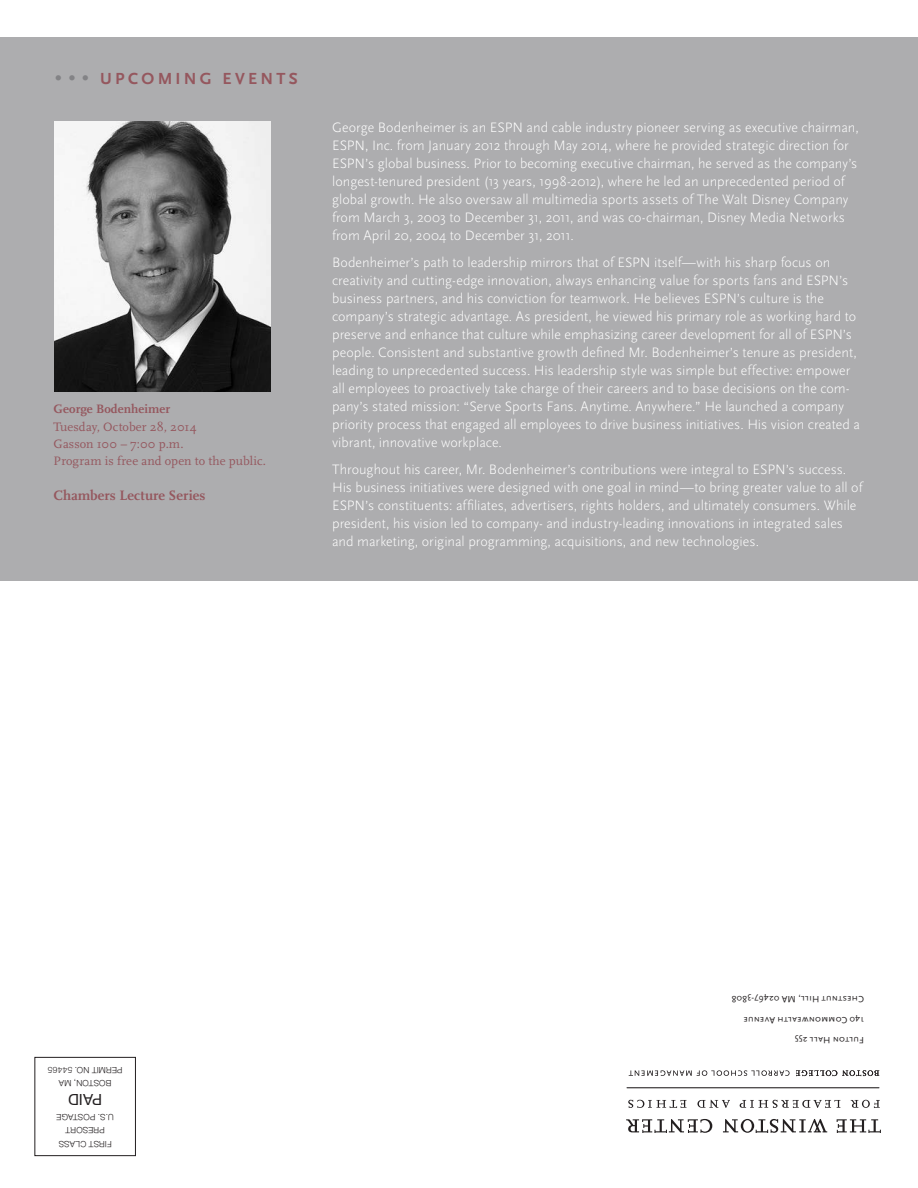
<style>
.page{position:relative;width:918px;height:1188px;background:#fff}
.page>*{position:absolute;margin:0;border:0;box-sizing:border-box;transform-origin:0 0}
.t1{font:700 16.8px "Scala Sans OT";letter-spacing:.195em;color:#95575e}
.t2{font:15.3px "Helvetica Neue";color:#231f20}
.t3{font:300 14.25px/18px "Scala Sans";color:#fff}
.t4{font:700 14.25px "Scala";letter-spacing:.005em;color:#95575e}
.t5{font:12.75px/17.2px "Scala";letter-spacing:.01em;color:#95575e}
.t6{font:700 12.75px "Scala";letter-spacing:.01em;color:#95575e}
.t7{font:9.45px/20.2px "Scala Sans OT";letter-spacing:.005em;color:#231f20}
.t8{font:300 8.55px/13.5px "Helvetica Neue";letter-spacing:.02em;color:#231f20;text-align:center}
.s1{font-family:"Scala OT";font-weight:400;font-style:italic;font-size:22.5px;color:#838386}
</style>
<div class="page">
<div style="left:35px;top:1057px;width:101px;height:99px;border:1px solid #231f20"></div>
<svg style="left:837px;top:1119px;width:44px;height:14px"></svg>
<svg style="left:723px;top:1119px;width:104px;height:14px"></svg>
<svg style="left:626px;top:1119px;width:86px;height:14px"></svg>
<svg style="left:851px;top:1100px;width:29px;height:8px"></svg>
<svg style="left:740px;top:1100px;width:100px;height:8px"></svg>
<svg style="left:697px;top:1100px;width:33px;height:8px"></svg>
<svg style="left:628px;top:1100px;width:58px;height:8px"></svg>
<hr style="left:627px;top:1087px;width:252px;height:1px;background:#231f20">
<svg style="left:796px;top:1070px;width:83px;height:6px"></svg>
<svg style="left:629px;top:1070px;width:161px;height:6px"></svg>
<div style="left:0;top:37px;width:918px;height:543px;background:#adadaf"></div>
<img style="left:55px;top:122px;width:216px;height:270px">
<p class="t1" style="left:55px;top:69px;width:245px"><span class="s1">• • •</span> UPCOMING EVENTS</p>
<p class="t6" style="left:54px;top:402px;width:118px">George Bodenheimer</p>
<p class="t5" style="left:54px;top:418px;width:214px">Tuesday, October 28, 2014<br>Gasson 100 – 7:00 p.m.<br>Program is free and open to the public.</p>
<p class="t4" style="left:54px;top:487px;width:153px">Chambers Lecture Series</p>
<p class="t3" style="left:332px;top:119px;width:528px">George Bodenheimer is an ESPN and cable industry pioneer serving as executive chairman, ESPN, Inc. from January 2012 through May 2014, where he provided strategic direction for ESPN’s global business. Prior to becoming executive chairman, he served as the company’s longest-tenured president (13 years, 1998-2012), where he led an unprecedented period of global growth. He also oversaw all multimedia sports assets of The Walt Disney Company from March 3, 2003 to December 31, 2011, and was co-chairman, Disney Media Networks from April 20, 2004 to December 31, 2011.</p>
<p class="t3" style="left:332px;top:254px;width:530px">Bodenheimer’s path to leadership mirrors that of ESPN itself—with his sharp focus on creativity and cutting-edge innovation, always enhancing value for sports fans and ESPN’s business partners, and his conviction for teamwork. He believes ESPN’s culture is the company’s strategic advantage. As president, he viewed his primary role as working hard to preserve and enhance that culture while emphasizing career development for all of ESPN’s people. Consistent and substantive growth defined Mr. Bodenheimer’s tenure as president, leading to unprecedented success. His leadership style was simple but effective: empower all employees to proactively take charge of their careers and to base decisions on the com&shy;pany’s stated mission: “Serve Sports Fans. Anytime. Anywhere.” He launched a company priority process that engaged all employees to drive business initiatives. His vision created a vibrant, innovative workplace.</p>
<p class="t3" style="left:332px;top:461px;width:532px">Throughout his career, Mr. Bodenheimer’s contributions were integral to ESPN’s success.<br>His business initiatives were designed with one goal in mind—to bring greater value to all of ESPN’s constituents: affiliates, advertisers, rights holders, and ultimately consumers. While president, his vision led to company- and industry-leading innovations in integrated sales and marketing, original programming, acquisitions, and new technologies.</p>
<p class="t8" style="left:123px;top:1090px;width:76px;rotate:-180deg">BOSTON, MA<br>PERMIT NO. 54465</p>
<p class="t2" style="left:102px;top:1110px;width:35px;rotate:-180deg">PAID</p>
<p class="t8" style="left:114px;top:1151px;width:59px;rotate:-180deg">FIRST CLASS<br>PRESORT<br>U.S. POSTAGE</p>
<p class="t7" style="left:864px;top:1050px;width:134px;rotate:-180deg">Fulton Hall 255<br>140 Commonwealth Avenue<br>Chestnut Hill, MA 02467-3808</p>
</div>
